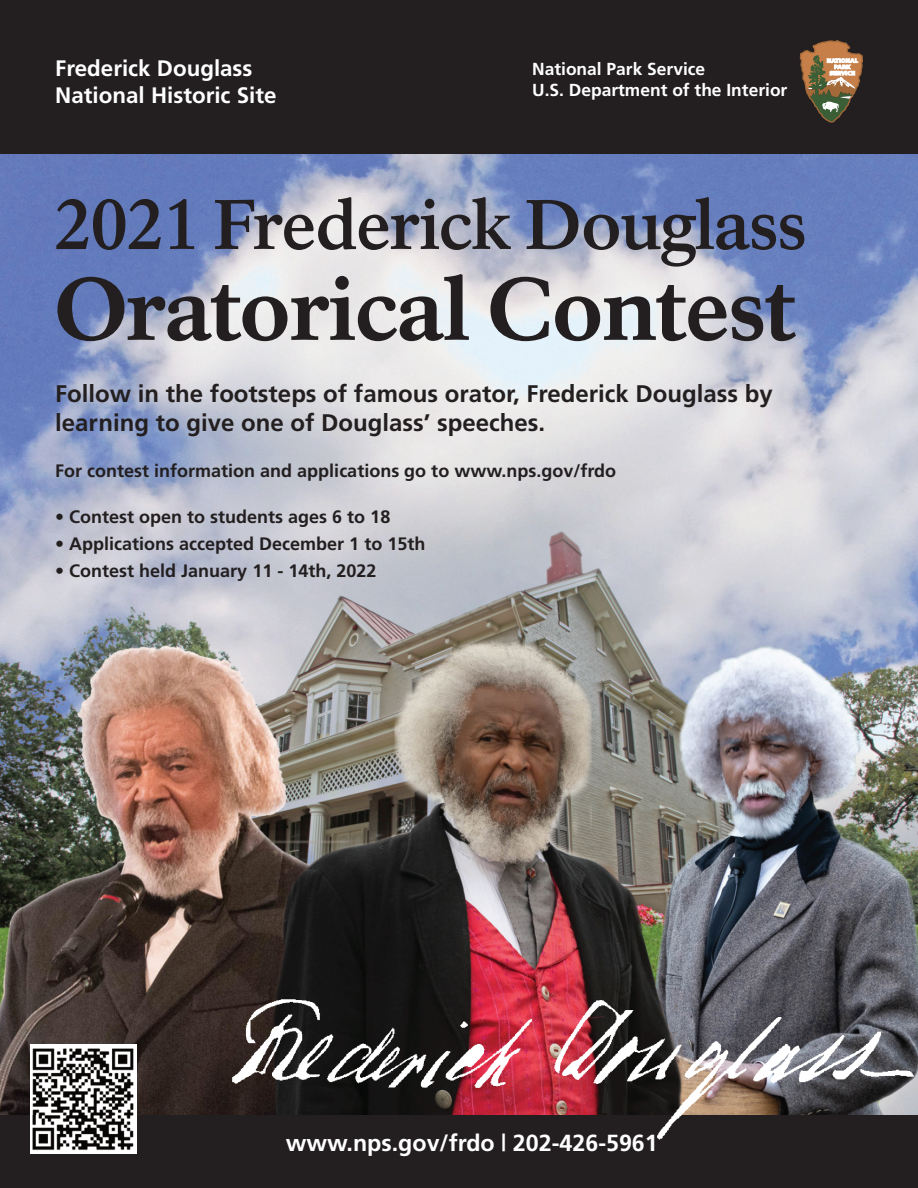
<style>
.page{position:relative;width:918px;height:1188px;background:#fff}
.page>*{position:absolute;margin:0;border:0;box-sizing:border-box;transform-origin:0 0}
.t1{font:800 87px "NPS Rawlinson OT";letter-spacing:-.035em;color:#231f20}
.t2{font:700 69px "NPS Rawlinson OT";letter-spacing:-.025em;color:#231f20}
.t3{font:700 24px/28.8px "Frutiger";color:#231f20}
.t4{font:700 23.25px "Frutiger";color:#fff}
.t5{font:700 22.35px/26.8px "Frutiger";color:#fff}
.t6{font:700 18px "Frutiger";color:#231f20}
.t7{font:700 17.4px/20.9px "Frutiger";color:#fff}
</style>
<div class="page">
<div style="left:0;top:0;width:918px;height:154px;background:#231f20"></div>
<svg style="left:799px;top:40px;width:64px;height:83px"></svg>
<div style="left:0;top:1114px;width:918px;height:74px;background:#231f20"></div>
<img style="left:0;top:154px;width:918px;height:960px">
<img style="left:232px;top:985px;width:686px;height:155px">
<img style="left:30px;top:1044px;width:106px;height:109px">
<p class="t5" style="left:55px;top:57px;width:223px">Frederick Douglass<br>National Historic Site</p>
<p class="t7" style="left:532px;top:60px;width:257px">National Park Service<br>U.S. Department of the Interior</p>
<h2 class="t2" style="left:54px;top:199px;width:755px">2021 Frederick Douglass</h2>
<h1 class="t1" style="left:54px;top:257px;width:744px">Oratorical Contest</h1>
<h3 class="t3" style="left:55px;top:382px;width:719px">Follow in the footsteps of famous orator, Frederick Douglass by learning to give one of Douglass’ speeches.</h3>
<p class="t6" style="left:55px;top:464px;width:562px">For contest information and applications go to www.nps.gov/frdo</p>
<p class="t6" style="left:55px;top:509px;width:337px">• Contest open to students ages 6 to 18</p>
<p class="t6" style="left:55px;top:536px;width:372px">• Applications accepted December 1 to 15th</p>
<p class="t6" style="left:55px;top:563px;width:323px">• Contest held January 11 - 14th, 2022</p>
<p class="t4" style="left:286px;top:1134px;width:374px">www.nps.gov/frdo | 202-426-5961</p>
</div>
